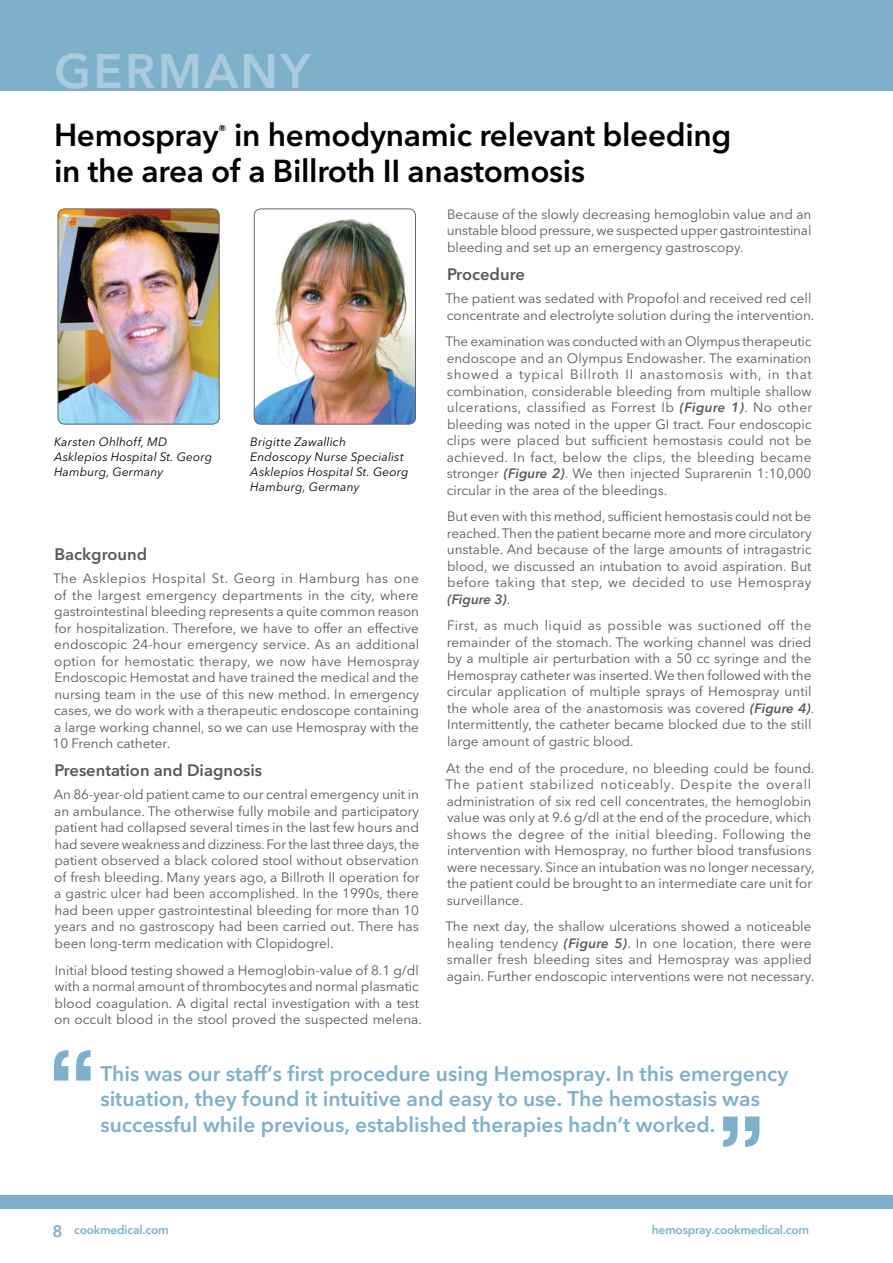
<style>
.page{position:relative;width:893px;height:1263px;background:#fff}
.page>*{position:absolute;margin:0;border:0;box-sizing:border-box;transform-origin:0 0}
.t1{font:600 48px "Avenir Next LT Pro";letter-spacing:.05em;color:#accade}
.t2{font:600 31.5px/36px "Avenir Next LT Pro";letter-spacing:-.01em;color:#000}
.t3{font:600 21px/25.5px "Avenir Next LT Pro";color:#7eb0cc}
.t4{font:600 16.5px "Avenir Next LT Pro";color:#58595b}
.t5{font:600 14.1px "Avenir Next LT Pro";color:#000}
.t6{font:13.5px/16.5px "Avenir Next LT Pro";color:#58595b;text-align:justify}
.t7{font:italic 12px/15px "Avenir Next LT Pro";letter-spacing:.01em;color:#000}
.t8{font:600 12px "Avenir Next LT Pro";letter-spacing:-.02em;color:#7eb0cc}
.s1{font-weight:600;font-style:italic}
.s2{font-size:16.5px}
</style>
<div class="page">
<div style="left:0;top:0;width:893px;height:90px;background:#7eb0cc"></div>
<div style="left:0;top:1196px;width:893px;height:13px;background:#7eb0cc"></div>
<img style="left:58px;top:209px;width:161px;height:215px">
<div style="left:58px;top:208px;width:162px;height:216px;border:1px solid #636466;border-radius:7px"></div>
<img style="left:254px;top:209px;width:161px;height:215px">
<div style="left:254px;top:208px;width:162px;height:216px;border:1px solid #636466;border-radius:7px"></div>
<svg style="left:723px;top:1116px;width:36px;height:31px"></svg>
<svg style="left:54px;top:1050px;width:37px;height:30px"></svg>
<h1 class="t1" style="left:54px;top:43px;width:258px">GERMANY</h1>
<h2 class="t2" style="left:54px;top:117px;width:679px;text-indent:180px">in hemodynamic relevant bleeding in the area of a Billroth II anastomosis</h2>
<p class="t6" style="left:447px;top:206px;width:366px">Because of the slowly decreasing hemoglobin value and an unstable blood pressure, we suspected upper gastrointestinal bleeding and set up an emergency gastroscopy.</p>
<p class="t4" style="left:447px;top:264px;width:79px">Procedure</p>
<p class="t6" style="left:445px;top:290px;width:370px">The patient was sedated with Propofol and received red cell concentrate and electrolyte solution during the intervention.</p>
<p class="t6" style="left:445px;top:333px;width:368px">The examination was conducted with an Olympus therapeutic endoscope and an Olympus Endowasher. The examination showed a typical Billroth II anastomosis with, in that combination, considerable bleeding from multiple shallow ulcerations, classified as Forrest Ib <span class="s1">(Figure 1)</span>. No other bleeding was noted in the upper GI tract. Four endoscopic clips were placed but sufficient hemostasis could not be achieved. In fact, below the clips, the bleeding became stronger <span class="s1">(Figure 2)</span>. We then injected Suprarenin 1:10,000 circular in the area of the bleedings.</p>
<p class="t6" style="left:447px;top:508px;width:366px">But even with this method, sufficient hemostasis could not be reached. Then the patient became more and more circulatory unstable. And because of the large amounts of intragastric blood, we discussed an intubation to avoid aspiration. But before taking that step, we decided to use Hemospray <span class="s1">(Figure 3)</span>.</p>
<p class="t6" style="left:447px;top:617px;width:369px;text-align:left">First, as much liquid as possible was suctioned off the remainder of the stomach. The working channel was dried by a multiple air perturbation with a 50 cc syringe and the Hemospray catheter was inserted. We then followed with the circular application of multiple sprays of Hemospray until the whole area of the anastomosis was covered <span class="s1">(Figure 4)</span>.<br>Intermittently, the catheter became blocked due to the still large amount of gastric blood.</p>
<p class="t6" style="left:445px;top:760px;width:371px;text-align:left">At the end of the procedure, no bleeding could be found.<br>The patient stabilized noticeably. Despite the overall administration of six red cell concentrates, the hemoglobin value was only at 9.6 g/dl at the end of the procedure, which shows the degree of the initial bleeding. Following the intervention with Hemospray, no further blood transfusions were necessary. Since an intubation was no longer necessary, the patient could be brought to an intermediate care unit for surveillance.</p>
<p class="t6" style="left:445px;top:918px;width:370px;text-align:left">The next day, the shallow ulcerations showed a noticeable healing tendency <span class="s1">(Figure 5)</span>. In one location, there were smaller fresh bleeding sites and Hemospray was applied again. Further endoscopic interventions were not necessary.</p>
<h2 class="t2" style="left:54px;top:117px;width:166px">Hemospray</h2>
<p class="t5" style="left:218px;top:122px;width:10px">®</p>
<p class="t7" style="left:54px;top:434px;width:160px">Karsten Ohlhoff, MD<br>Asklepios Hospital St. Georg<br>Hamburg, Germany</p>
<p class="t7" style="left:250px;top:434px;width:160px">Brigitte Zawallich<br>Endoscopy Nurse Specialist<br>Asklepios Hospital St. Georg<br>Hamburg, Germany</p>
<p class="t4" style="left:55px;top:544px;width:94px">Background</p>
<p class="t6" style="left:53px;top:570px;width:368px">The Asklepios Hospital St. Georg in Hamburg has one of the largest emergency departments in the city, where gastrointestinal bleeding represents a quite common reason for hospitalization. Therefore, we have to offer an effective endoscopic 24-hour emergency service. As an additional option for hemostatic therapy, we now have Hemospray Endoscopic Hemostat and have trained the medical and the nursing team in the use of this new method. In emergency cases, we do work with a therapeutic endoscope containing a large working channel, so we can use Hemospray with the 10 French catheter.</p>
<p class="t4" style="left:55px;top:760px;width:209px">Presentation and Diagnosis</p>
<p class="t6" style="left:54px;top:786px;width:368px">An 86-year-old patient came to our central emergency unit in an ambulance. The otherwise fully mobile and participatory patient had collapsed several times in the last few hours and had severe weakness and dizziness. For the last three days, the patient observed a black colored stool without observation of fresh bleeding. Many years ago, a Billroth II operation for a gastric ulcer had been accomplished. In the 1990s, there had been upper gastrointestinal bleeding for more than 10 years and no gastroscopy had been carried out. There has been long-term medication with Clopidogrel.</p>
<p class="t6" style="left:54px;top:961px;width:369px;text-align:left">Initial blood testing showed a Hemoglobin-value of 8.1 g/dl with a normal amount of thrombocytes and normal plasmatic blood coagulation. A digital rectal investigation with a test on occult blood in the stool proved the suspected melena.</p>
<h3 class="t3" style="left:100px;top:1060px;width:689px">This was our staff’s first procedure using Hemospray. In this emergency situation, they found it intuitive and easy to use. The hemostasis was successful while previous, established therapies hadn’t worked.</h3>
<p class="t8" style="left:53px;top:1222px;width:118px"><span class="s2">8</span> cookmedical.com</p>
<p class="t8" style="left:652px;top:1222px;width:159px">hemospray.cookmedical.com</p>
</div>
